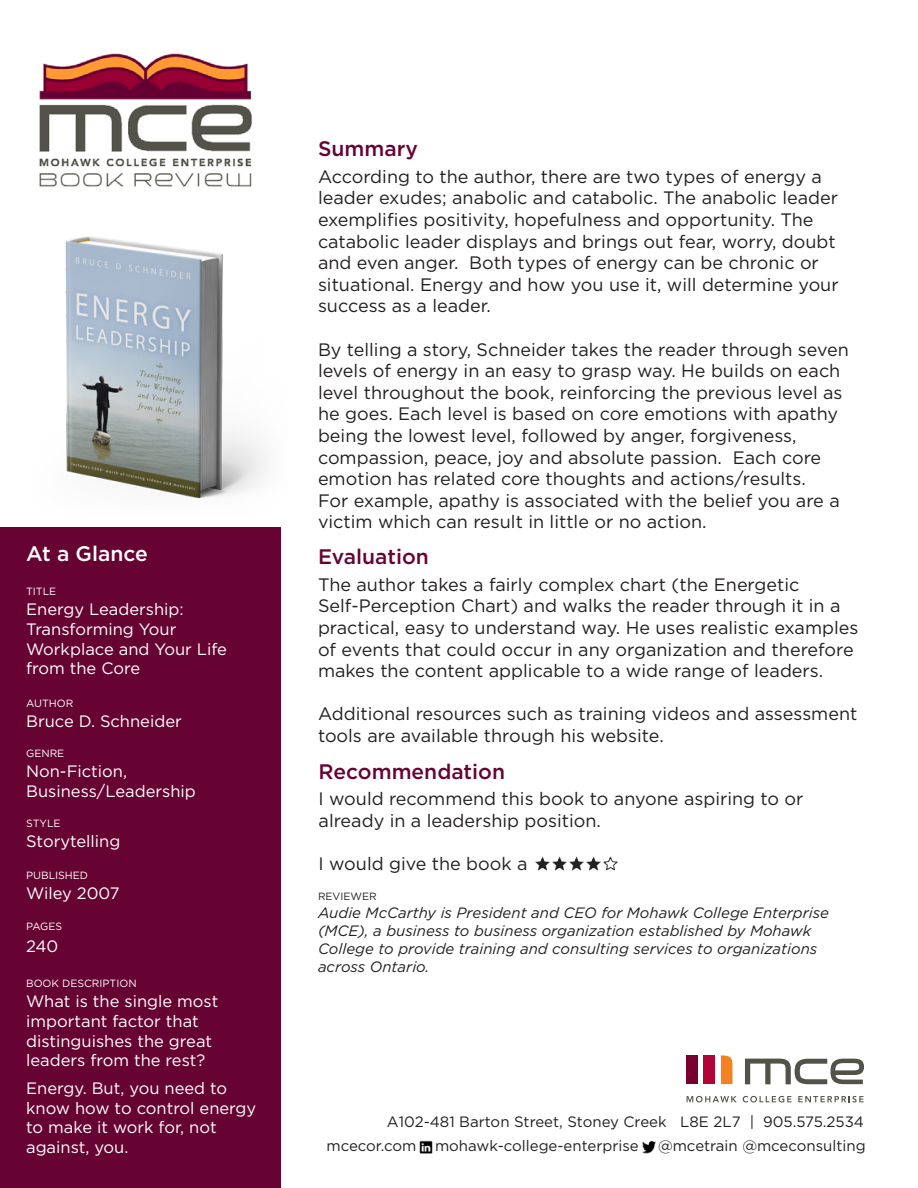
<style>
.page{position:relative;width:918px;height:1188px;background:#fff}
.page>*{position:absolute;margin:0;border:0;box-sizing:border-box;transform-origin:0 0}
.t1{font:500 21px "Gotham";color:#670333}
.t2{font:500 21px "Gotham";color:#fff}
.t3{font:18px/21.6px "Gotham";color:#231f20}
.t4{font:16.5px/19.8px "Gotham";color:#fff}
.t5{font:italic 15px/18px "Gotham";color:#231f20}
.t6{font:15px "Gotham";color:#231f20}
.t7{font:10.5px "Gotham";color:#fff}
.t8{font:10.5px "Gotham";color:#231f20}
</style>
<div class="page">
<div style="left:0;top:527px;width:281px;height:661px;background:#670333"></div>
<img style="left:39px;top:53px;width:213px;height:134px">
<svg style="left:745px;top:1059px;width:119px;height:25px"></svg>
<svg style="left:687px;top:1096px;width:50px;height:6px"></svg>
<svg style="left:743px;top:1096px;width:49px;height:6px"></svg>
<svg style="left:798px;top:1096px;width:66px;height:6px"></svg>
<div style="left:686px;top:1055px;width:11px;height:29px;background:#780031"></div>
<div style="left:703px;top:1055px;width:12px;height:29px;background:#b30437"></div>
<svg style="left:721px;top:1055px;width:11px;height:29px"></svg>
<img style="left:65px;top:237px;width:202px;height:262px">
<img style="left:642px;top:1141px;width:14px;height:13px">
<img style="left:419px;top:1140px;width:13px;height:14px">
<img style="left:536px;top:856px;width:14px;height:14px">
<img style="left:553px;top:856px;width:14px;height:14px">
<img style="left:569px;top:856px;width:14px;height:14px">
<img style="left:586px;top:856px;width:14px;height:14px">
<img style="left:603px;top:856px;width:14px;height:14px">
<p class="t2" style="left:26px;top:540px;width:123px">At a Glance</p>
<p class="t7" style="left:26px;top:585px;width:32px">TITLE</p>
<p class="t4" style="left:26px;top:599px;width:202px">Energy Leadership:<br>Transforming Your<br>Workplace and Your Life from the Core</p>
<p class="t7" style="left:26px;top:696px;width:49px">AUTHOR</p>
<p class="t4" style="left:26px;top:710px;width:157px">Bruce D. Schneider</p>
<p class="t7" style="left:26px;top:747px;width:40px">GENRE</p>
<p class="t4" style="left:26px;top:761px;width:103px">Non-Fiction,</p>
<p class="t4" style="left:26px;top:781px;width:171px">Business/Leadership</p>
<p class="t7" style="left:26px;top:817px;width:36px">STYLE</p>
<p class="t4" style="left:26px;top:831px;width:96px">Storytelling</p>
<p class="t7" style="left:26px;top:869px;width:64px">PUBLISHED</p>
<p class="t4" style="left:26px;top:883px;width:95px">Wiley 2007</p>
<p class="t7" style="left:26px;top:919px;width:38px">PAGES</p>
<p class="t4" style="left:26px;top:936px;width:34px">240</p>
<p class="t7" style="left:26px;top:977px;width:112px">BOOK DESCRIPTION</p>
<p class="t4" style="left:26px;top:991px;width:194px">What is the single most important factor that distinguishes the great leaders from the rest?</p>
<p class="t4" style="left:26px;top:1078px;width:232px">Energy. But, you need to know how to control energy to make it work for, not against, you.</p>
<p class="t1" style="left:318px;top:135px;width:101px">Summary</p>
<p class="t3" style="left:318px;top:165px;width:522px">According to the author, there are two types of energy a leader exudes; anabolic and catabolic. The anabolic leader exemplifies positivity, hopefulness and opportunity. The catabolic leader displays and brings out fear, worry, doubt and even anger. Both types of energy can be chronic or situational. Energy and how you use it, will determine your success as a leader.</p>
<p class="t3" style="left:318px;top:338px;width:532px">By telling a story, Schneider takes the reader through seven levels of energy in an easy to grasp way. He builds on each level throughout the book, reinforcing the previous level as he goes. Each level is based on core emotions with apathy being the lowest level, followed by anger, forgiveness, compassion, peace, joy and absolute passion. Each core emotion has related core thoughts and actions/results.<br>For example, apathy is associated with the belief you are a victim which can result in little or no action.</p>
<p class="t1" style="left:318px;top:543px;width:112px">Evaluation</p>
<p class="t3" style="left:318px;top:573px;width:542px">The author takes a fairly complex chart (the Energetic Self-Perception Chart) and walks the reader through it in a practical, easy to understand way. He uses realistic examples of events that could occur in any organization and therefore makes the content applicable to a wide range of leaders.</p>
<p class="t3" style="left:318px;top:703px;width:541px">Additional resources such as training videos and assessment tools are available through his website.</p>
<p class="t1" style="left:319px;top:757px;width:188px">Recommendation</p>
<p class="t3" style="left:319px;top:788px;width:486px">I would recommend this book to anyone aspiring to or already in a leadership position.</p>
<p class="t3" style="left:319px;top:853px;width:210px">I would give the book a</p>
<p class="t8" style="left:318px;top:890px;width:60px">REVIEWER</p>
<p class="t5" style="left:318px;top:904px;width:513px">Audie McCarthy is President and CEO for Mohawk College Enterprise (MCE), a business to business organization established by Mohawk College to provide training and consulting services to organizations across Ontario.</p>
<p class="t6" style="left:387px;top:1112px;width:479px">A102-481 Barton Street, Stoney Creek L8E 2L7 | 905.575.2534</p>
<p class="t6" style="left:326px;top:1136px;width:91px">mcecor.com</p>
<p class="t6" style="left:435px;top:1136px;width:205px">mohawk-college-enterprise</p>
<p class="t6" style="left:658px;top:1136px;width:209px">@mcetrain @mceconsulting</p>
</div>
